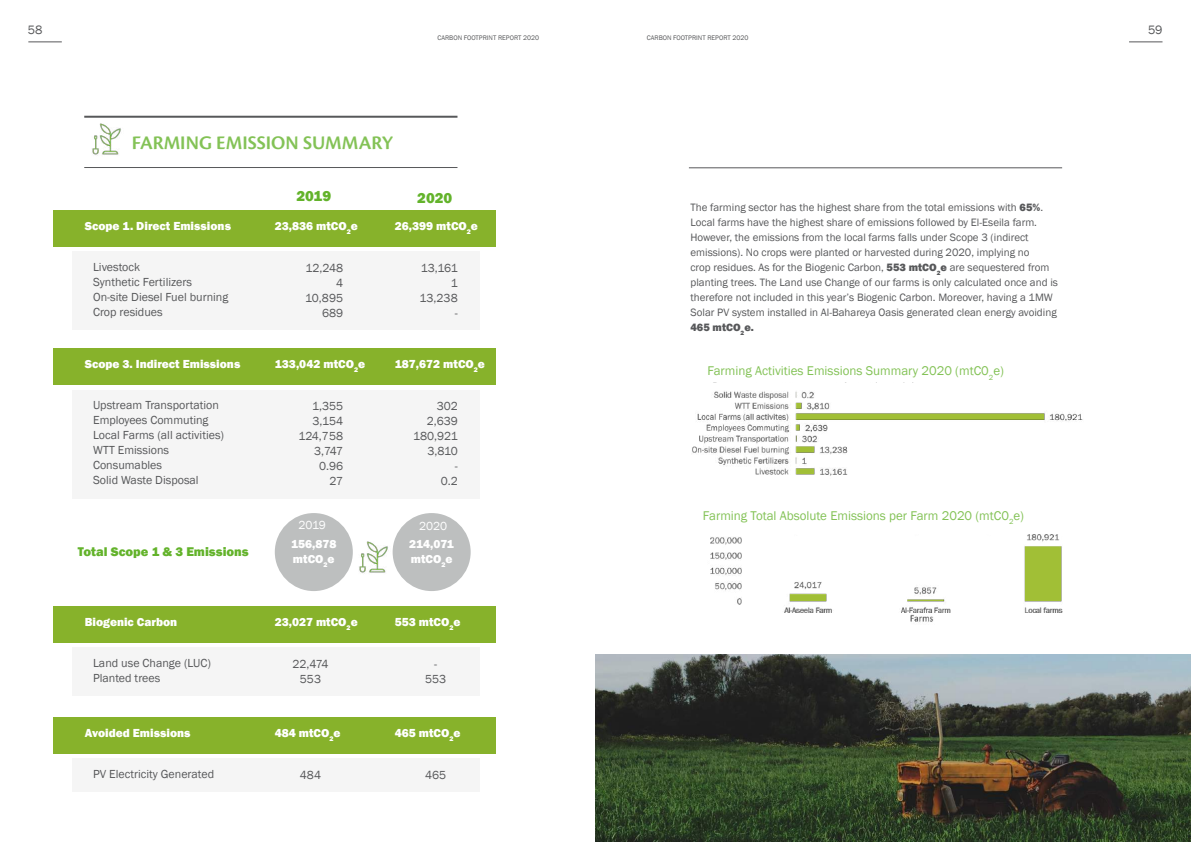
<style>
.page{position:relative;width:1191px;height:842px;background:#fff}
.page>*{position:absolute;margin:0;border:0;box-sizing:border-box;transform-origin:0 0}
.t1{font:600 20px "Cronos Pro";color:#83c256}
.t2{font:800 15px "Franklin Gothic";color:#63b32b}
.t3{font:13px "Franklin Gothic";color:#83c256}
.t4{font:800 13px "Franklin Gothic";color:#63b32b}
.t5{font:12.5px "Franklin Gothic";color:#57585a}
.t6{font:12px/15px "Franklin Gothic";color:#57585a;text-align:right}
.t7{font:800 12px/15px "Franklin Gothic";color:#fff}
.t8{font:12px "Franklin Gothic";color:#fff}
.t9{font:11px/15px "Franklin Gothic";color:#57585a}
.t10{font:6.8px "Franklin Gothic";color:#57585a}
.s1{font-weight:800}
</style>
<div class="page">
<div style="left:275px;top:513px;width:78px;height:78px;background:#bdbfbf;border-radius:50%"></div>
<div style="left:392px;top:513px;width:78px;height:78px;background:#bdbfbf;border-radius:50%"></div>
<div style="left:72px;top:252px;width:407px;height:78px;background:#f5f5f5"></div>
<div style="left:72px;top:648px;width:407px;height:48px;background:#f5f5f5"></div>
<div style="left:72px;top:759px;width:407px;height:33px;background:#f5f5f5"></div>
<div style="left:72px;top:390px;width:407px;height:108px;background:#f5f5f5"></div>
<div style="left:53px;top:348px;width:442px;height:36px;background:#87b22b"></div>
<div style="left:53px;top:210px;width:442px;height:36px;background:#87b22b"></div>
<div style="left:53px;top:606px;width:442px;height:36px;background:#87b22b"></div>
<div style="left:53px;top:717px;width:442px;height:36px;background:#87b22b"></div>
<img style="left:710px;top:534px;width:353px;height:88px">
<hr style="left:28px;top:42px;width:34px;height:1px;background:#57585a">
<hr style="left:1129px;top:42px;width:33px;height:1px;background:#57585a">
<hr style="left:84px;top:116px;width:373px;height:2px;background:#57585a">
<hr style="left:84px;top:167px;width:373px;height:1px;background:#57585a">
<img style="left:92px;top:123px;width:29px;height:32px">
<img style="left:359px;top:541px;width:29px;height:32px">
<hr style="left:689px;top:167px;width:373px;height:1px;background:#57585a">
<img style="left:692px;top:391px;width:391px;height:85px">
<img style="left:595px;top:654px;width:595px;height:188px">
<p class="t5" style="left:28px;top:22px;width:16px">58</p>
<p class="t5" style="left:1148px;top:22px;width:16px">59</p>
<p class="t10" style="left:437px;top:33px;width:103px">CARBON FOOTPRINT REPORT 2020</p>
<p class="t10" style="left:647px;top:33px;width:103px">CARBON FOOTPRINT REPORT 2020</p>
<h1 class="t1" style="left:132px;top:132px;width:263px">FARMING EMISSION SUMMARY</h1>
<h2 class="t2" style="left:296px;top:187px;width:36px">2019</h2>
<h2 class="t2" style="left:417px;top:189px;width:37px">2020</h2>
<p class="t7" style="left:85px;top:218px;width:148px">Scope 1. Direct Emissions</p>
<p class="t7" style="left:275px;top:218px;width:85px">23,836 mtCO<sub>2</sub>e</p>
<p class="t7" style="left:395px;top:218px;width:85px">26,399 mtCO<sub>2</sub>e</p>
<p class="t6" style="left:93px;top:260px;width:137px;text-align:left">Livestock<br>Synthetic Fertilizers<br>On-site Diesel Fuel burning<br>Crop residues</p>
<p class="t6" style="left:305px;top:261px;width:39px">12,248<br>4<br>10,895<br>689</p>
<p class="t6" style="left:419px;top:260px;width:40px">13,161<br>1<br>13,238 -</p>
<p class="t7" style="left:85px;top:356px;width:157px">Scope 3. Indirect Emissions</p>
<p class="t7" style="left:275px;top:356px;width:92px">133,042 mtCO<sub>2</sub>e</p>
<p class="t7" style="left:395px;top:356px;width:92px">187,672 mtCO<sub>2</sub>e</p>
<p class="t6" style="left:93px;top:398px;width:133px;text-align:left">Upstream Transportation<br>Employees Commuting<br>Local Farms (all activities)<br>WTT Emissions<br>Consumables<br>Solid Waste Disposal</p>
<p class="t6" style="left:298px;top:399px;width:46px">1,355<br>3,154<br>124,758<br>3,747<br>0.96<br>27</p>
<p class="t6" style="left:413px;top:399px;width:46px">302<br>2,639<br>180,921<br>3,810<br>-<br>0.2</p>
<p class="t8" style="left:298px;top:518px;width:29px">2019</p>
<p class="t8" style="left:419px;top:518px;width:30px">2020</p>
<p class="t4" style="left:78px;top:543px;width:172px">Total Scope 1 &amp; 3 Emissions</p>
<p class="t7" style="left:291px;top:537px;width:47px">156,878 mtCO<sub>2</sub>e</p>
<p class="t7" style="left:409px;top:537px;width:46px">214,071 mtCO<sub>2</sub>e</p>
<p class="t7" style="left:85px;top:614px;width:94px">Biogenic Carbon</p>
<p class="t7" style="left:275px;top:614px;width:84px">23,027 mtCO<sub>2</sub>e</p>
<p class="t7" style="left:395px;top:614px;width:67px">553 mtCO<sub>2</sub>e</p>
<p class="t6" style="left:93px;top:656px;width:119px;text-align:left">Land use Change (LUC)<br>Planted trees</p>
<p class="t6" style="left:292px;top:657px;width:38px;text-align:center">22,474<br>553</p>
<p class="t6" style="left:425px;top:656px;width:23px;text-align:center">-<br>553</p>
<p class="t7" style="left:85px;top:725px;width:107px">Avoided Emissions</p>
<p class="t7" style="left:275px;top:725px;width:67px">484 mtCO<sub>2</sub>e</p>
<p class="t7" style="left:395px;top:725px;width:67px">465 mtCO<sub>2</sub>e</p>
<p class="t6" style="left:93px;top:767px;width:123px">PV Electricity Generated</p>
<p class="t6" style="left:300px;top:768px;width:23px">484</p>
<p class="t6" style="left:425px;top:767px;width:23px">465</p>
<p class="t9" style="left:690px;top:200px;width:369px">The farming sector has the highest share from the total emissions with <span class="s1">65%</span>.<br>Local farms have the highest share of emissions followed by El-Eseila farm.<br>However, the emissions from the local farms falls under Scope 3 (indirect emissions). No crops were planted or harvested during 2020, implying no<br>crop residues. As for the Biogenic Carbon, <span class="s1">553 mtCO</span><sub>2</sub><span class="s1">e</span> are sequestered from planting trees. The Land use Change of our farms is only calculated once and is therefore not included in this year’s Biogenic Carbon. Moreover, having a 1MW Solar PV system installed in Al-Bahareya Oasis generated clean energy avoiding <span class="s1">465 mtCO</span><sub>2</sub><span class="s1">e.</span></p>
<p class="t3" style="left:707px;top:363px;width:298px">Farming Activities Emissions Summary 2020 (mtC0<sub>2</sub>e)</p>
<p class="t3" style="left:703px;top:507px;width:323px">Farming Total Absolute Emissions per Farm 2020 (mtC0<sub>2</sub>e)</p>
</div>
